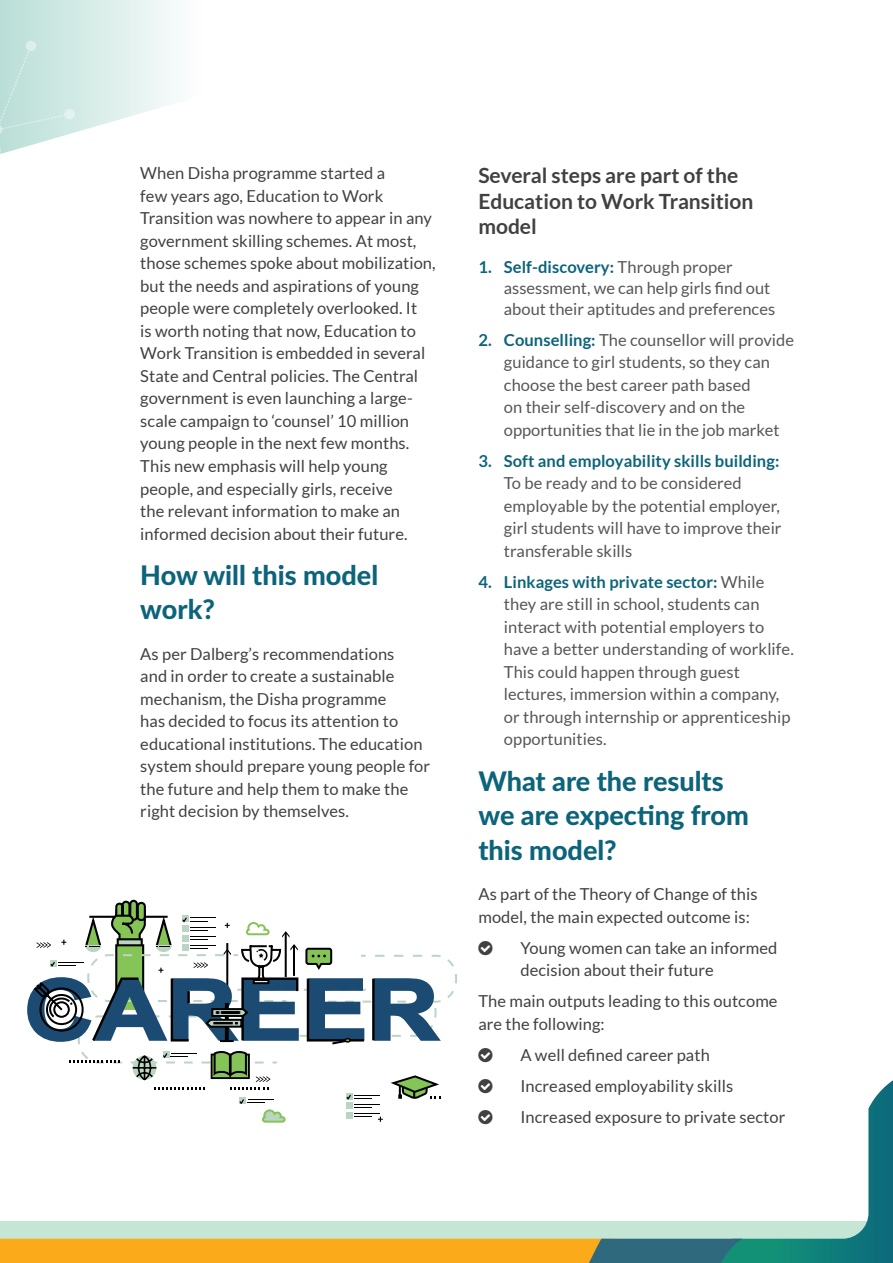
<style>
.page{position:relative;width:893px;height:1263px;background:#fff}
.page>*{position:absolute;margin:0;border:0;box-sizing:border-box;transform-origin:0 0}
.t1{font:800 27px/34.5px "Lato";color:#0c647b}
.t2{font:700 21px/25.5px "Lato";color:#414042}
.t3{font:16.5px/22.5px "Lato";letter-spacing:.005em;color:#414042}
.t4{font:16.5px/22.5px "Lato";letter-spacing:.005em;color:#565659}
.t5{font:700 16.5px "Lato";letter-spacing:.005em;color:#0c647b}
.s1{font-weight:700;color:#0c647b}
</style>
<div class="page">
<svg style="left:0;top:0;width:177px;height:134px"></svg>
<div style="left:26px;top:41px;width:10px;height:10px;background:#deefeb;border-radius:50%"></div>
<div style="left:64px;top:109px;width:11px;height:10px;background:#e5f3f0;border-radius:50%"></div>
<svg style="left:0;top:45px;width:69px;height:109px;background:#cae6e0"></svg>
<svg style="left:0;top:900px;width:893px;height:363px"></svg>
<p class="t3" style="left:140px;top:162px;width:297px">When Disha programme started a<br>few years ago, Education to Work Transition was nowhere to appear in any government skilling schemes. At most, those schemes spoke about mobilization, but the needs and aspirations of young people were completely overlooked. It<br>is worth noting that now, Education to Work Transition is embedded in several State and Central policies. The Central government is even launching a large&shy;scale campaign to ‘counsel’ 10 million young people in the next few months.<br>This new emphasis will help young people, and especially girls, receive<br>the relevant information to make an informed decision about their future.</p>
<h1 class="t1" style="left:140px;top:557px;width:239px">How will this model work?</h1>
<p class="t3" style="left:140px;top:642px;width:291px">As per Dalberg’s recommendations<br>and in order to create a sustainable mechanism, the Disha programme<br>has decided to focus its attention to educational institutions. The education system should prepare young people for the future and help them to make the right decision by themselves.</p>
<p class="t2" style="left:478px;top:162px;width:277px">Several steps are part of the<br>Education to Work Transition model</p>
<p class="t4" style="left:504px;top:256px;width:273px;line-height:21px;text-indent:-26px"><span class="s1">1. Self-discovery:</span> Through proper assessment, we can help girls find out about their aptitudes and preferences</p>
<p class="t4" style="left:504px;top:328px;width:292px;text-indent:-26px"><span class="s1">2. Counselling:</span> The counsellor will provide guidance to girl students, so they can choose the best career path based<br>on their self-discovery and on the opportunities that lie in the job market</p>
<p class="t5" style="left:478px;top:451px;width:302px">3. Soft and employability skills building:</p>
<p class="t4" style="left:504px;top:472px;width:279px">To be ready and to be considered employable by the potential employer, girl students will have to improve their transferable skills</p>
<p class="t4" style="left:504px;top:570px;width:291px;text-indent:-26px"><span class="s1">4. Linkages with private sector:</span> While they are still in school, students can interact with potential employers to have a better understanding of worklife.<br>This could happen through guest lectures, immersion within a company, or through internship or apprenticeship opportunities.</p>
<h1 class="t1" style="left:478px;top:762px;width:272px">What are the results we are expecting from this model?</h1>
<p class="t3" style="left:478px;top:883px;width:281px">As part of the Theory of Change of this model, the main expected outcome is:</p>
<p class="t3" style="left:520px;top:936px;width:258px">Young women can take an informed decision about their future</p>
<p class="t3" style="left:478px;top:990px;width:301px">The main outputs leading to this outcome are the following:</p>
<p class="t3" style="left:520px;top:1039px;width:267px;line-height:31px">A well defined career path<br>Increased employability skills<br>Increased exposure to private sector</p>
</div>
